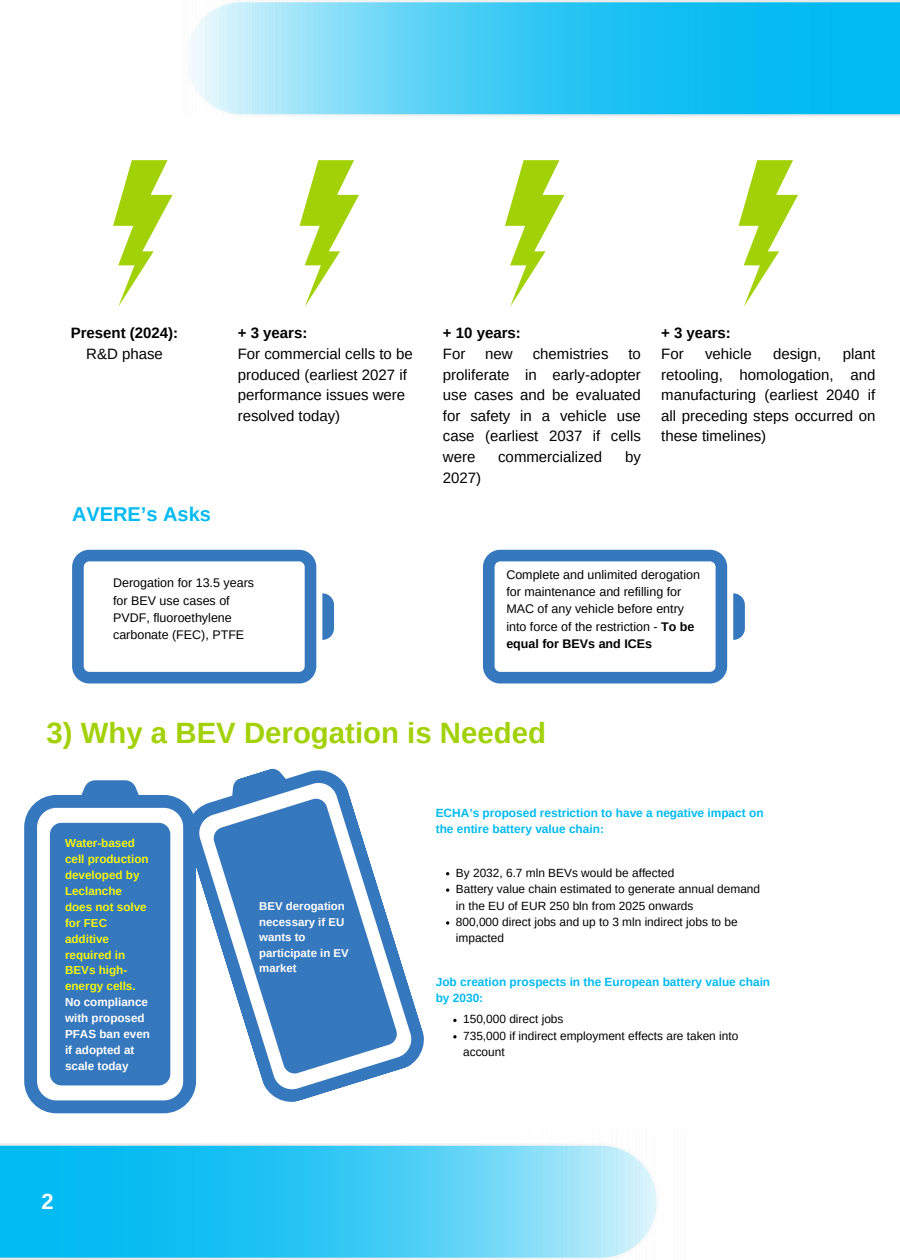
<style>
.page{position:relative;width:900px;height:1260px;background:#fff}
.page>*{position:absolute;margin:0;border:0;box-sizing:border-box;transform-origin:0 0}
.t1{font:700 29.38px "Arimo";color:#a3d108}
.t2{font:700 21.88px "Arimo";color:#fff}
.t3{font:700 20px "Arimo";color:#00baf2}
.t4{font:15px/20.6px "Arimo";color:#000;text-align:justify}
.t5{font:700 15px/20.6px "Arimo";color:#000}
.t6{font:12.5px/17.4px "Arimo";color:#000}
.t7{font:11.88px/16.4px "Arimo";color:#000}
.t8{font:700 11.88px/16.4px "Arimo";color:#00baf2}
.t9{font:700 11.69px/15.9px "Arimo";color:#f2f510}
.t10{font:700 11.44px/15.5px "Arimo";color:#fff}
.s1{font-weight:400}
.s2{font-weight:700}
.s3{color:#fff}
</style>
<div class="page">
<img style="left:0;top:1143px;width:657px;height:117px">
<img style="left:189px;top:0;width:711px;height:117px">
<svg style="left:113px;top:160px;width:60px;height:147px"></svg>
<svg style="left:505px;top:160px;width:59px;height:147px"></svg>
<svg style="left:739px;top:160px;width:59px;height:147px"></svg>
<svg style="left:72px;top:550px;width:244px;height:134px"></svg>
<svg style="left:322px;top:593px;width:12px;height:47px"></svg>
<svg style="left:483px;top:550px;width:244px;height:134px"></svg>
<svg style="left:733px;top:593px;width:12px;height:47px"></svg>
<svg style="left:24px;top:780px;width:154px;height:333px"></svg>
<div style="left:50px;top:823px;width:120px;height:262px;background:#3678bd;border-radius:12px"></div>
<svg style="left:174px;top:768px;width:250px;height:342px"></svg>
<svg style="left:211px;top:796px;width:189px;height:280px;fill:#3678bd"></svg>
<svg style="left:446px;top:921px;width:3px;height:4px"></svg>
<svg style="left:453px;top:1019px;width:4px;height:3px"></svg>
<svg style="left:453px;top:1035px;width:4px;height:3px"></svg>
<svg style="left:300px;top:160px;width:59px;height:147px"></svg>
<p class="t5" style="left:71px;top:323px;width:109px;text-align:center">Present (2024):<br><span class="s1">R&amp;D phase</span></p>
<h3 class="t4" style="left:238px;top:323px;width:176px;text-align:left"><span class="s2">+ 3 years:<br></span>For commercial cells to be produced (earliest 2027 if performance issues were resolved today)</h3>
<h2 class="t5" style="left:443px;top:323px;width:79px">+ 10 years:<br><span class="s1">For</span></h2>
<h2 class="t4" style="left:485px;top:343px;width:29px">new</h2>
<h2 class="t4" style="left:533px;top:343px;width:77px">chemistries</h2>
<h2 class="t4" style="left:443px;top:343px;width:199px;text-indent:185px">to proliferate in early-adopter use cases and be evaluated for safety in a vehicle use case (earliest 2037 if cells were</h2>
<h2 class="t4" style="left:498px;top:447px;width:106px">commercialized</h2>
<h2 class="t4" style="left:625px;top:447px;width:17px">by</h2>
<p class="t3" style="left:72px;top:503px;width:140px">AVERE’s Asks</p>
<h2 class="t4" style="left:443px;top:467px;width:40px">2027)</h2>
<h4 class="t5" style="left:661px;top:323px;width:71px">+ 3 years:<br><span class="s1">For</span></h4>
<h4 class="t4" style="left:661px;top:343px;width:216px;text-indent:182px">plant retooling, homologation, and manufacturing (earliest 2040 if all preceding steps occurred on these timelines)</h4>
<h4 class="t4" style="left:705px;top:343px;width:48px">vehicle</h4>
<h4 class="t4" style="left:773px;top:343px;width:50px">design,</h4>
<h3 class="t6" style="left:113px;top:574px;width:142px">Derogation for 13.5 years for BEV use cases of<br>PVDF, fluoroethylene carbonate (FEC), PTFE</h3>
<p class="t6" style="left:506px;top:566px;width:195px">Complete and unlimited derogation for maintenance and refilling for<br>MAC of any vehicle before entry into force of the restriction - <span class="s2">To be equal for BEVs and ICEs</span></p>
<h3 class="t1" style="left:47px;top:717px;width:501px">3) Why a BEV Derogation is Needed</h3>
<p class="t9" style="left:65px;top:835px;width:86px">Water-based cell production developed by<br>Leclanche does not solve for FEC additive required in<br>BEVs high&shy;energy cells.<br><span class="s3">No compliance with proposed<br>PFAS ban even if adopted at scale today</span></p>
<p class="t2" style="left:42px;top:1189px;width:14px">2</p>
<h3 class="t10" style="left:259px;top:898px;width:91px">BEV derogation necessary if EU wants to participate in EV market</h3>
<p class="t8" style="left:436px;top:805px;width:329px">ECHA’s proposed restriction to have a negative impact on the entire battery value chain:</p>
<p class="t7" style="left:456px;top:864px;width:220px">By 2032, 6.7 mln BEVs would be affected</p>
<p class="t7" style="left:456px;top:881px;width:306px">Battery value chain estimated to generate annual demand in the EU of EUR 250 bln from 2025 onwards</p>
<p class="t7" style="left:456px;top:914px;width:283px">800,000 direct jobs and up to 3 mln indirect jobs to be impacted</p>
<h1 class="t8" style="left:436px;top:974px;width:336px">Job creation prospects in the European battery value chain by 2030:</h1>
<p class="t7" style="left:463px;top:1011px;width:102px">150,000 direct jobs</p>
<p class="t7" style="left:463px;top:1028px;width:277px">735,000 if indirect employment effects are taken into account</p>
</div>
